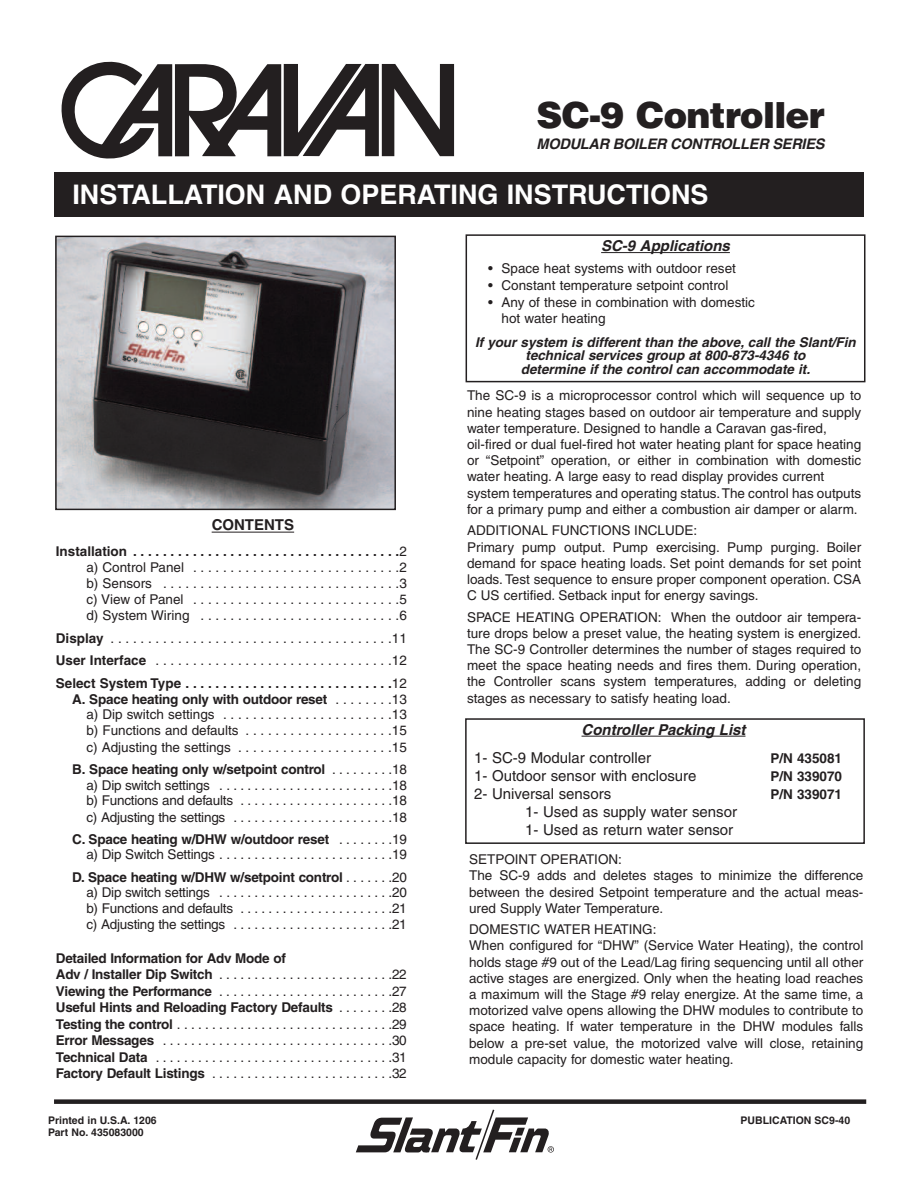
<style>
.page{position:relative;width:918px;height:1188px;background:#fff}
.page>*{position:absolute;margin:0;border:0;box-sizing:border-box;transform-origin:0 0}
.t1{font:900 36px "Helvetica";letter-spacing:-.02em;color:#231f20}
.t2{font:700 27px "Helvetica";color:#fff}
.t3{font:15px/18px "Helvetica";color:#231f20}
.t4{font:italic 700 15px "Helvetica";color:#231f20}
.t5{font:700 15px "Helvetica";color:#231f20}
.t6{font:italic 700 14.55px "Helvetica";letter-spacing:-.015em;color:#231f20}
.t7{font:13.5px/16.2px "Helvetica";color:#231f20}
.t8{font:italic 700 13.5px/13.5px "Helvetica";color:#231f20;text-align:center}
.t9{font:700 13.5px "Helvetica";color:#231f20}
.t10{font:700 10.5px "Helvetica";color:#231f20}
.s1{font-weight:700}
</style>
<div class="page">
<div style="left:54px;top:172px;width:810px;height:45px;background:#231f20"></div>
<svg style="left:356px;top:1110px;width:198px;height:50px"></svg>
<svg style="left:61px;top:61px;width:393px;height:98px"></svg>
<div style="left:466px;top:234px;width:399px;height:148px;border:2px solid #231f20"></div>
<hr style="left:601px;top:252px;width:129px;height:1px;background:#231f20">
<img style="left:58px;top:239px;width:335px;height:268px">
<div style="left:55px;top:236px;width:341px;height:274px;border:2px solid #231f20"></div>
<div style="left:465px;top:718px;width:400px;height:126px;border:2px solid #231f20"></div>
<hr style="left:582px;top:736px;width:163px;height:1px;background:#231f20">
<hr style="left:212px;top:532px;width:82px;height:1px;background:#231f20">
<div style="left:54px;top:1099px;width:812px;height:5px;background:#231f20"></div>
<h1 class="t1" style="left:537px;top:94px;width:290px">SC-9 Controller</h1>
<p class="t6" style="left:536px;top:135px;width:290px">MODULAR BOILER CONTROLLER SERIES</p>
<h2 class="t2" style="left:72px;top:179px;width:638px">INSTALLATION AND OPERATING INSTRUCTIONS</h2>
<p class="t5" style="left:212px;top:517px;width:84px">CONTENTS</p>
<p class="t7" style="left:86px;top:544px;width:322px;text-align:justify;text-indent:-31px"><span class="s1">Installation . . . . . . . . . . . . . . . . . . . . . . . . . . . . . . . . . . . .</span>2 a) Control Panel . . . . . . . . . . . . . . . . . . . . . . . . . . . .2 b) Sensors . . . . . . . . . . . . . . . . . . . . . . . . . . . . . . . .3 c) View of Panel . . . . . . . . . . . . . . . . . . . . . . . . . . . .5 d) System Wiring . . . . . . . . . . . . . . . . . . . . . . . . . . .6</p>
<p class="t7" style="left:56px;top:627px;width:353px;line-height:22.5px;text-align:justify"><span class="s1">Display</span> . . . . . . . . . . . . . . . . . . . . . . . . . . . . . . . . . . . . . .11<br><span class="s1">User Interface</span> . . . . . . . . . . . . . . . . . . . . . . . . . . . . . . . .12<br><span class="s1">Select System Type . . . . . . . . . . . . . . . . . . . . . . . . . . . .</span>12</p>
<p class="t7" style="left:86px;top:691px;width:322px;text-align:justify;text-indent:-14px"><span class="s1">A. Space heating only with outdoor reset</span> . . . . . . . .13 a) Dip switch settings . . . . . . . . . . . . . . . . . . . . . . .13 b) Functions and defaults . . . . . . . . . . . . . . . . . . . .15 c) Adjusting the settings . . . . . . . . . . . . . . . . . . . . .15</p>
<p class="t7" style="left:86px;top:761px;width:322px;text-align:justify;text-indent:-14px"><span class="s1">B. Space heating only w/setpoint control</span> . . . . . . . . .18 a) Dip switch settings . . . . . . . . . . . . . . . . . . . . . . . . .18 b) Functions and defaults . . . . . . . . . . . . . . . . . . . . . .18 c) Adjusting the settings . . . . . . . . . . . . . . . . . . . . . . .18</p>
<p class="t7" style="left:72px;top:832px;width:336px;line-height:15.3px;text-align:right"><span class="s1">C. Space heating w/DHW w/outdoor reset</span> . . . . . . . .19 a) Dip Switch Settings . . . . . . . . . . . . . . . . . . . . . . . . .19</p>
<p class="t7" style="left:86px;top:869px;width:322px;text-align:justify;text-indent:-14px"><span class="s1">D. Space heating w/DHW w/setpoint control</span> . . . . . . .20 a) Dip switch settings . . . . . . . . . . . . . . . . . . . . . . . . .20 b) Functions and defaults . . . . . . . . . . . . . . . . . . . . . .21 c) Adjusting the settings . . . . . . . . . . . . . . . . . . . . . . .21</p>
<p class="t7" style="left:56px;top:950px;width:353px"><span class="s1">Detailed Information for Adv Mode of<br>Adv / Installer Dip Switch</span> . . . . . . . . . . . . . . . . . . . . . . . . .22<br><span class="s1">Viewing the Performance</span> . . . . . . . . . . . . . . . . . . . . . . . . .27<br><span class="s1">Useful Hints and Reloading Factory Defaults</span> . . . . . . . .28<br><span class="s1">Testing the control</span> . . . . . . . . . . . . . . . . . . . . . . . . . . . . . . .29<br><span class="s1">Error Messages</span> . . . . . . . . . . . . . . . . . . . . . . . . . . . . . . . . .30<br><span class="s1">Technical Data</span> . . . . . . . . . . . . . . . . . . . . . . . . . . . . . . . . . .31<br><span class="s1">Factory Default Listings</span> . . . . . . . . . . . . . . . . . . . . . . . . . .32</p>
<p class="t4" style="left:601px;top:237px;width:130px">SC-9 Applications</p>
<p class="t7" style="left:488px;top:261px;width:249px">• Space heat systems with outdoor reset</p>
<p class="t7" style="left:488px;top:278px;width:242px">• Constant temperature setpoint control</p>
<p class="t7" style="left:502px;top:294px;width:255px;text-indent:-13px">• Any of these in combination with domestic hot water heating</p>
<p class="t8" style="left:475px;top:335px;width:382px">If your system is different than the above, call the Slant/Fin technical services group at 800-873-4346 to<br>determine if the control can accommodate it.</p>
<p class="t7" style="left:467px;top:388px;width:396px">The SC-9 is a microprocessor control which will sequence up to nine heating stages based on outdoor air temperature and supply water temperature. Designed to handle a Caravan gas-fired, oil-fired or dual fuel-fired hot water heating plant for space heating or “Setpoint” operation, or either in combination with domestic water heating. A large easy to read display provides current system temperatures and operating status.The control has outputs for a primary pump and either a combustion air damper or alarm.</p>
<p class="t7" style="left:467px;top:523px;width:396px">ADDITIONAL FUNCTIONS INCLUDE:<br>Primary pump output. Pump exercising. Pump purging. Boiler demand for space heating loads. Set point demands for set point loads. Test sequence to ensure proper component operation. CSA C US certified. Setback input for energy savings.</p>
<p class="t7" style="left:467px;top:609px;width:396px;text-align:justify">SPACE HEATING OPERATION: When the outdoor air tempera&shy;ture drops below a preset value, the heating system is energized.<br>The SC-9 Controller determines the number of stages required to meet the space heating needs and fires them. During operation, the Controller scans system temperatures, adding or deleting stages as necessary to satisfy heating load.</p>
<p class="t4" style="left:582px;top:721px;width:165px">Controller Packing List</p>
<p class="t3" style="left:474px;top:749px;width:179px">1- SC-9 Modular controller</p>
<p class="t9" style="left:770px;top:751px;width:73px">P/N 435081</p>
<p class="t3" style="left:474px;top:767px;width:224px">1- Outdoor sensor with enclosure</p>
<p class="t9" style="left:770px;top:769px;width:73px">P/N 339070</p>
<p class="t3" style="left:474px;top:785px;width:139px">2- Universal sensors</p>
<p class="t9" style="left:770px;top:787px;width:73px">P/N 339071</p>
<p class="t3" style="left:525px;top:803px;width:213px">1- Used as supply water sensor<br>1- Used as return water sensor</p>
<p class="t7" style="left:469px;top:851px;width:396px">SETPOINT OPERATION:<br>The SC-9 adds and deletes stages to minimize the difference between the desired Setpoint temperature and the actual meas&shy;ured Supply Water Temperature.</p>
<p class="t7" style="left:469px;top:922px;width:396px">DOMESTIC WATER HEATING:<br>When configured for “DHW” (Service Water Heating), the control holds stage #9 out of the Lead/Lag firing sequencing until all other active stages are energized. Only when the heating load reaches a maximum will the Stage #9 relay energize. At the same time, a motorized valve opens allowing the DHW modules to contribute to space heating. If water temperature in the DHW modules falls below a pre-set value, the motorized valve will close, retaining module capacity for domestic water heating.</p>
<p class="t10" style="left:48px;top:1114px;width:110px">Printed in U.S.A. 1206</p>
<p class="t10" style="left:741px;top:1114px;width:111px">PUBLICATION SC9-40</p>
<p class="t10" style="left:48px;top:1126px;width:97px">Part No. 435083000</p>
</div>
